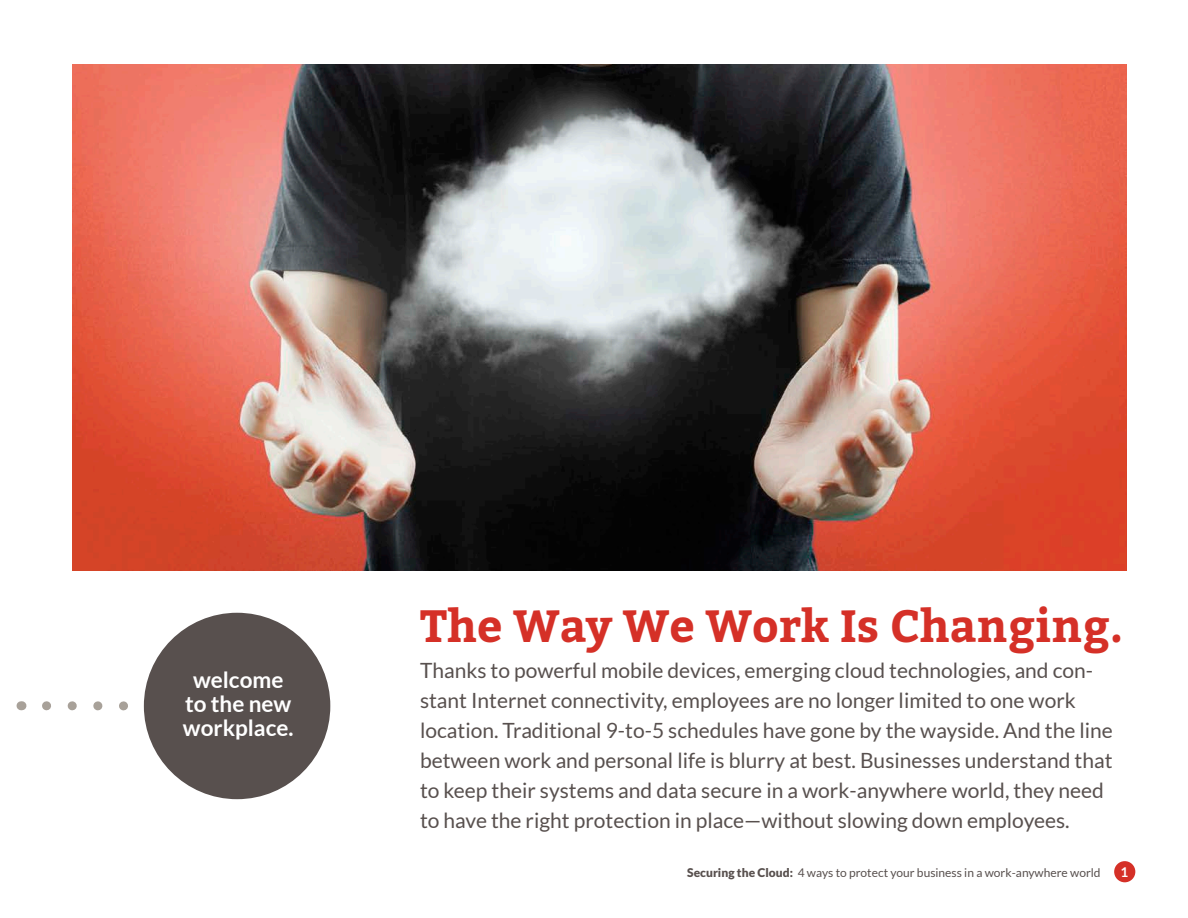
<style>
.page{position:relative;width:1188px;height:918px;background:#fff}
.page>*{position:absolute;margin:0;border:0;box-sizing:border-box;transform-origin:0 0}
.Log_Me_In_Intro_Head{font:700 45px "Bitter";color:#d53027}
.t1{font:700 22.5px/24px "Lato";color:#fff}
.Log_Me_In_Intro_copy{font:21px/30px "Lato";color:#58504e}
.body{font:700 13.5px "Lato";color:#fff}
.t2{font:12px "Lato";color:#58504e}
.s1{font-weight:900}
</style>
<div class="page">
<div style="left:1114px;top:861px;width:21px;height:21px;background:#d53027;border-radius:50%"></div>
<img style="left:72px;top:65px;width:1055px;height:505px">
<svg style="left:46px;top:701px;width:98px;height:9px"></svg>
<div style="left:144px;top:613px;width:186px;height:186px;background:#58504e;border-radius:50%"></div>
<p class="t1" style="left:193px;top:668px;width:92px">welcome</p>
<p class="t1" style="left:183px;top:692px;width:112px">to the new workplace.</p>
<p class="Log_Me_In_Intro_Head" style="left:420px;top:591px;width:705px">The Way We Work Is Changing.</p>
<p class="Log_Me_In_Intro_copy" style="left:420px;top:655px;width:694px">Thanks to powerful mobile devices, emerging cloud technologies, and con&shy;stant Internet connectivity, employees are no longer limited to one work location. Traditional 9-to-5 schedules have gone by the wayside. And the line between work and personal life is blurry at best. Businesses understand that to keep their systems and data secure in a work-anywhere world, they need to have the right protection in place—without slowing down employees.</p>
<p class="t2" style="left:687px;top:866px;width:415px"><span class="s1">Securing the Cloud:</span> 4 ways to protect your business in a work-anywhere world</p>
<p class="body" style="left:1120px;top:864px;width:9px">1</p>
</div>
